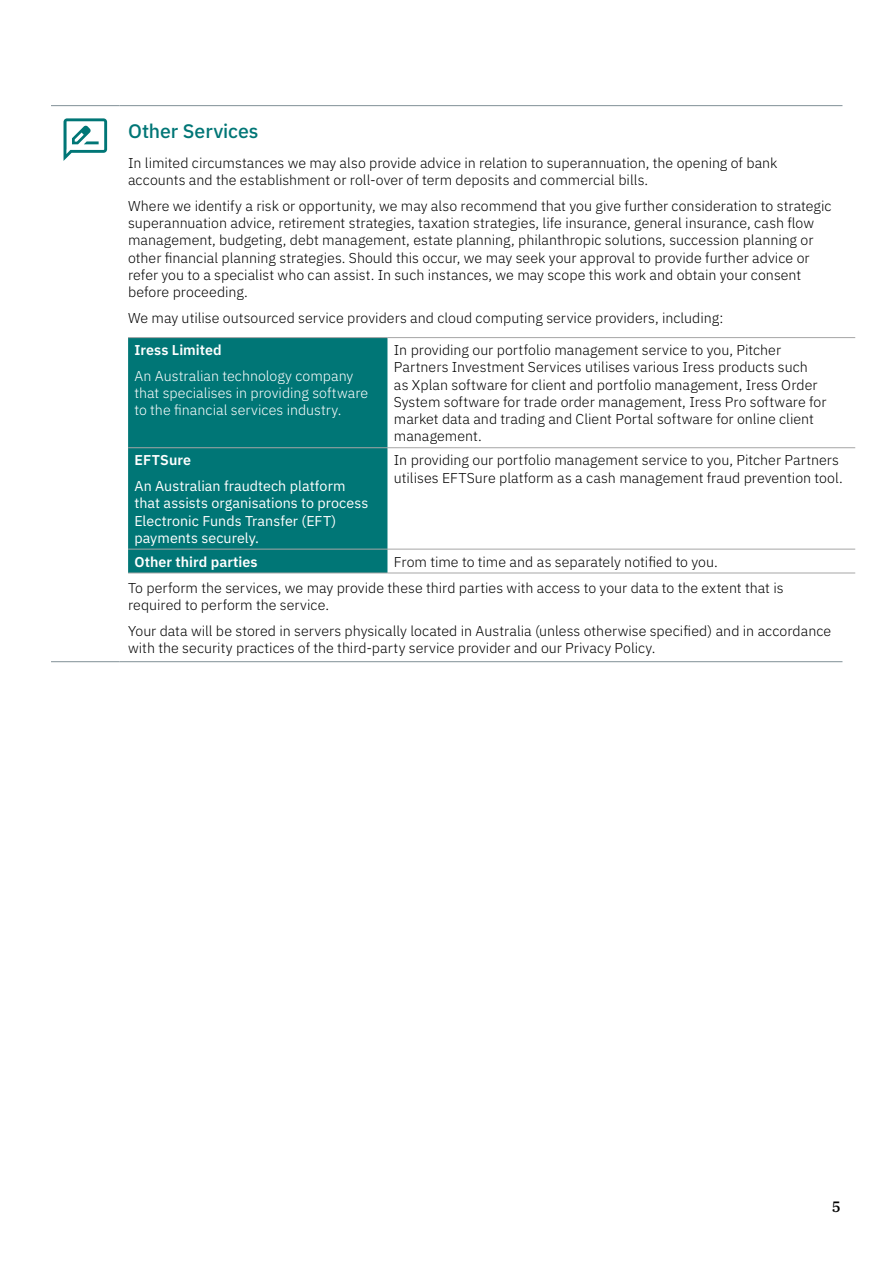
<style>
.page{position:relative;width:893px;height:1263px;background:#fff}
.page>*{position:absolute;margin:0;border:0;box-sizing:border-box;transform-origin:0 0}
.t1{font:500 19.5px "IBM Plex Sans";letter-spacing:-.005em;color:#007676}
.t2{font:500 15px "IBM Plex Serif";color:#000}
.t3{font:300 14.25px/17.2px "IBM Plex Sans";color:#000}
.t4{font:14.25px/17.2px "IBM Plex Sans";letter-spacing:.005em;color:#fff}
.t5{font:300 14.25px/17.2px "IBM Plex Sans";color:#fff}
.t6{font:600 14.25px "IBM Plex Sans";letter-spacing:.005em;color:#fff}
</style>
<div class="page">
<hr style="left:51px;top:105px;width:69px;height:1px;background:#808f96">
<hr style="left:120px;top:105px;width:722px;height:1px;background:#808f96">
<hr style="left:51px;top:661px;width:69px;height:1px;background:#808f96">
<hr style="left:120px;top:661px;width:722px;height:1px;background:#808f96">
<svg style="left:64px;top:118px;width:43px;height:43px"></svg>
<div style="left:128px;top:338px;width:259px;height:235px;background:#007676"></div>
<hr style="left:128px;top:337px;width:259px;height:1px;background:#a6a6a6">
<hr style="left:387px;top:337px;width:468px;height:1px;background:#a6a6a6">
<hr style="left:128px;top:447px;width:259px;height:1px;background:#a6a6a6">
<hr style="left:387px;top:447px;width:468px;height:1px;background:#a6a6a6">
<hr style="left:128px;top:549px;width:259px;height:1px;background:#a6a6a6">
<hr style="left:387px;top:549px;width:468px;height:1px;background:#a6a6a6">
<hr style="left:128px;top:573px;width:259px;height:1px;background:#a6a6a6">
<hr style="left:387px;top:573px;width:468px;height:1px;background:#a6a6a6">
<h1 class="t1" style="left:128px;top:116px;width:132px">Other Services</h1>
<p class="t3" style="left:128px;top:153px;width:651px">In limited circumstances we may also provide advice in relation to superannuation, the opening of bank accounts and the establishment or roll-over of term deposits and commercial bills.</p>
<p class="t3" style="left:128px;top:196px;width:705px">Where we identify a risk or opportunity, we may also recommend that you give further consideration to strategic superannuation advice, retirement strategies, taxation strategies, life insurance, general insurance, cash flow management, budgeting, debt management, estate planning, philanthropic solutions, succession planning or other financial planning strategies. Should this occur, we may seek your approval to provide further advice or refer you to a specialist who can assist. In such instances, we may scope this work and obtain your consent before proceeding.</p>
<p class="t3" style="left:128px;top:308px;width:597px">We may utilise outsourced service providers and cloud computing service providers, including:</p>
<p class="t6" style="left:134px;top:339px;width:89px">Iress Limited</p>
<p class="t5" style="left:134px;top:366px;width:235px">An Australian technology company that specialises in providing software to the financial services industry.</p>
<p class="t3" style="left:394px;top:340px;width:434px">In providing our portfolio management service to you, Pitcher Partners Investment Services utilises various Iress products such<br>as Xplan software for client and portfolio management, Iress Order System software for trade order management, Iress Pro software for market data and trading and Client Portal software for online client management.</p>
<p class="t6" style="left:134px;top:449px;width:58px">EFTSure</p>
<p class="t4" style="left:134px;top:476px;width:236px">An Australian fraudtech platform that assists organisations to process<br>Electronic Funds Transfer (EFT) payments securely.</p>
<p class="t3" style="left:394px;top:450px;width:450px">In providing our portfolio management service to you, Pitcher Partners utilises EFTSure platform as a cash management fraud prevention tool.</p>
<p class="t6" style="left:134px;top:550px;width:125px">Other third parties</p>
<p class="t3" style="left:128px;top:547px;width:657px;line-height:26.2px;text-indent:266px">From time to time and as separately notified to you.<br>To perform the services, we may provide these third parties with access to your data to the extent that is</p>
<p class="t3" style="left:128px;top:591px;width:705px;line-height:25.8px">required to perform the service.<br>Your data will be stored in servers physically located in Australia (unless otherwise specified) and in accordance</p>
<p class="t3" style="left:128px;top:638px;width:529px">with the security practices of the third-party service provider and our Privacy Policy.</p>
<p class="t2" style="left:832px;top:1195px;width:10px">5</p>
</div>
